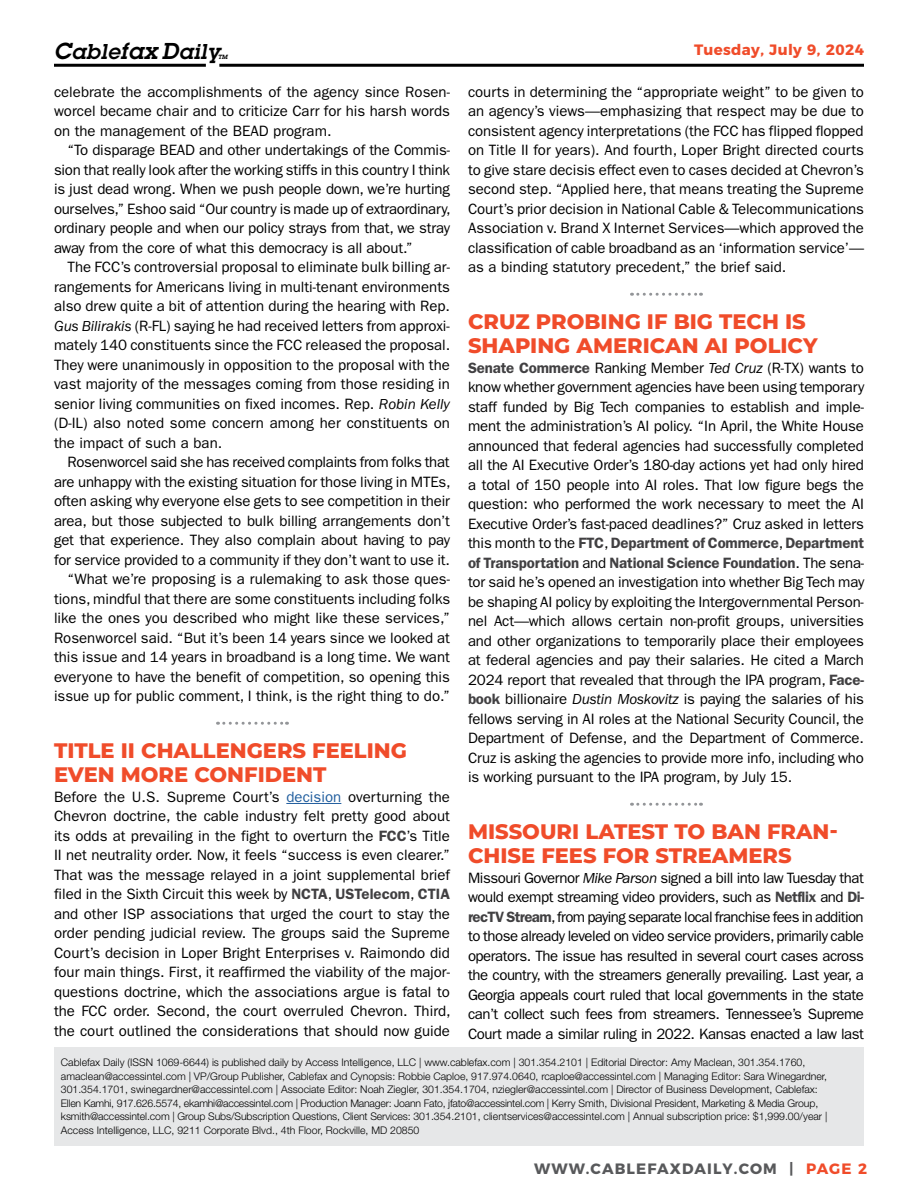
<style>
.page{position:relative;width:918px;height:1188px;background:#fff}
.page>*{position:absolute;margin:0;border:0;box-sizing:border-box;transform-origin:0 0}
.t1{font:800 21px/24px "Montserrat";color:#f04c2a}
.t2{font:italic 600 21px "Lubalin Graph Std";letter-spacing:.03em;color:#000}
.t3{font:15px/19.5px "ITC Franklin Gothic Std";letter-spacing:-.005em;color:#000;text-align:justify}
.t4{font:700 15px "Montserrat";letter-spacing:.075em;color:#58595b}
.t5{font:700 15px "Montserrat";letter-spacing:.025em;color:#f04c2a}
.t6{font:300 10.5px/13.5px "Helvetica Neue LT Std";color:#000}
.t7{font:italic 600 6px "Lubalin Graph Std";color:#000}
.s1{font-size:22.5px}
.s2{font-style:italic}
.s3{color:#215e9e}
.s4{font-weight:600;color:#414042}
.s5{color:#f04c2a}
</style>
<div class="page">
<div style="left:54px;top:1047px;width:810px;height:98px;background:#e6e7e8"></div>
<hr style="left:219px;top:64px;width:645px;height:3px;background:#000">
<hr style="left:54px;top:64px;width:152px;height:3px;background:#000">
<svg style="left:218px;top:722px;width:69px;height:3px"></svg>
<hr style="left:286px;top:803px;width:55px;height:1px;background:#215e9e">
<svg style="left:632px;top:293px;width:69px;height:3px"></svg>
<svg style="left:632px;top:803px;width:69px;height:3px"></svg>
<h1 class="t2" style="left:54px;top:38px;width:167px"><span class="s1">C</span>able<span class="s1">fax D</span>aily</h1>
<p class="t7" style="left:218px;top:53px;width:11px">TM</p>
<p class="t5" style="left:694px;top:38px;width:171px">Tuesday, July 9, 2024</p>
<p class="t3" style="left:54px;top:82px;width:398px">celebrate the accomplishments of the agency since Rosen&shy;worcel became chair and to criticize Carr for his harsh words on the management of the BEAD program.</p>
<p class="t3" style="left:54px;top:141px;width:398px;text-indent:14px">“To disparage BEAD and other undertakings of the Commis&shy;sion that really look after the working stiffs in this country I think is just dead wrong. When we push people down, we’re hurting ourselves,” Eshoo said “Our country is made up of extraordinary, ordinary people and when our policy strays from that, we stray away from the core of what this democracy is all about.”</p>
<p class="t3" style="left:54px;top:258px;width:398px;text-indent:14px">The FCC’s controversial proposal to eliminate bulk billing ar&shy;rangements for Americans living in multi-tenant environments also drew quite a bit of attention during the hearing with Rep.<br><span class="s2">Gus Bilirakis</span> (R-FL) saying he had received letters from approxi&shy;mately 140 constituents since the FCC released the proposal.<br>They were unanimously in opposition to the proposal with the vast majority of the messages coming from those residing in senior living communities on fixed incomes. Rep. <span class="s2">Robin Kelly </span>(D-IL) also noted some concern among her constituents on the impact of such a ban.</p>
<p class="t3" style="left:54px;top:453px;width:398px;text-align:right">Rosenworcel said she has received complaints from folks that are unhappy with the existing situation for those living in MTEs, often asking why everyone else gets to see competition in their area, but those subjected to bulk billing arrangements don’t get that experience. They also complain about having to pay for service provided to a community if they don’t want to use it. “What we’re proposing is a rulemaking to ask those ques&shy;tions, mindful that there are some constituents including folks like the ones you described who might like these services,” Rosenworcel said. “But it’s been 14 years since we looked at this issue and 14 years in broadband is a long time. We want everyone to have the benefit of competition, so opening this issue up for public comment, I think, is the right thing to do.”</p>
<h1 class="t1" style="left:54px;top:738px;width:355px">TITLE II CHALLENGERS FEELING<br>EVEN MORE CONFIDENT</h1>
<p class="t3" style="left:54px;top:787px;width:398px">Before the U.S. Supreme Court’s <span class="s3">decision</span> overturning the Chevron doctrine, the cable industry felt pretty good about its odds at prevailing in the fight to overturn the <span class="s4">FCC</span>’s Title II net neutrality order. Now, it feels “success is even clearer.” That was the message relayed in a joint supplemental brief filed in the Sixth Circuit this week by <span class="s4">NCTA</span>, <span class="s4">USTelecom</span>, <span class="s4">CTIA </span>and other ISP associations that urged the court to stay the order pending judicial review. The groups said the Supreme Court’s decision in Loper Bright Enterprises v. Raimondo did four main things. First, it reaffirmed the viability of the major&shy;questions doctrine, which the associations argue is fatal to the FCC order. Second, the court overruled Chevron. Third, the court outlined the considerations that should now guide</p>
<p class="t3" style="left:468px;top:82px;width:398px">courts in determining the “appropriate weight” to be given to an agency’s views—emphasizing that respect may be due to consistent agency interpretations (the FCC has flipped flopped on Title II for years). And fourth, Loper Bright directed courts to give stare decisis effect even to cases decided at Chevron’s second step. “Applied here, that means treating the Supreme Court’s prior decision in National Cable &amp; Telecommunications Association v. Brand X Internet Services—which approved the classification of cable broadband as an ‘information service’— as a binding statutory precedent,” the brief said.</p>
<h1 class="t1" style="left:468px;top:309px;width:351px">CRUZ PROBING IF BIG TECH IS<br>SHAPING AMERICAN AI POLICY</h1>
<p class="t3" style="left:468px;top:358px;width:398px"><span class="s4">Senate Commerce</span> Ranking Member <span class="s2">Ted Cruz</span> (R-TX) wants to know whether government agencies have been using temporary staff funded by Big Tech companies to establish and imple&shy;ment the administration’s AI policy. “In April, the White House announced that federal agencies had successfully completed all the AI Executive Order’s 180-day actions yet had only hired a total of 150 people into AI roles. That low figure begs the question: who performed the work necessary to meet the AI Executive Order’s fast-paced deadlines?” Cruz asked in letters this month to the <span class="s4">FTC</span>, <span class="s4">Department of Commerce</span>, <span class="s4">Department of Transportation</span> and <span class="s4">National Science Foundation</span>. The sena&shy;tor said he’s opened an investigation into whether Big Tech may be shaping AI policy by exploiting the Intergovernmental Person&shy;nel Act—which allows certain non-profit groups, universities and other organizations to temporarily place their employees at federal agencies and pay their salaries. He cited a March 2024 report that revealed that through the IPA program, <span class="s4">Face&shy;book</span> billionaire <span class="s2">Dustin Moskovitz</span> is paying the salaries of his fellows serving in AI roles at the National Security Council, the Department of Defense, and the Department of Commerce.<br>Cruz is asking the agencies to provide more info, including who is working pursuant to the IPA program, by July 15.</p>
<h1 class="t1" style="left:468px;top:819px;width:372px">MISSOURI LATEST TO BAN FRAN-<br>CHISE FEES FOR STREAMERS</h1>
<p class="t3" style="left:468px;top:868px;width:398px">Missouri Governor <span class="s2">Mike Parson</span> signed a bill into law Tuesday that would exempt streaming video providers, such as <span class="s4">Netflix</span> and <span class="s4">Di&shy;recTV Stream</span>, from paying separate local franchise fees in addition to those already leveled on video service providers, primarily cable operators. The issue has resulted in several court cases across the country, with the streamers generally prevailing. Last year, a Georgia appeals court ruled that local governments in the state can’t collect such fees from streamers. Tennessee’s Supreme Court made a similar ruling in 2022. Kansas enacted a law last</p>
<p class="t6" style="left:61px;top:1055px;width:768px">Cablefax Daily (ISSN 1069-6644) is published daily by Access Intelligence, LLC | www.cablefax.com | 301.354.2101 | Editorial Director: Amy Maclean, 301.354.1760, amaclean@accessintel.com | VP/Group Publisher, Cablefax and Cynopsis: Robbie Caploe, 917.974.0640, rcaploe@accessintel.com | Managing Editor: Sara Winegardner, 301.354.1701, swinegardner@accessintel.com | Associate Editor: Noah Ziegler, 301.354.1704, nziegler@accessintel.com | Director of Business Development, Cablefax:<br>Ellen Kamhi, 917.626.5574, ekamhi@accessintel.com | Production Manager: Joann Fato, jfato@accessintel.com | Kerry Smith, Divisional President, Marketing &amp; Media Group, ksmith@accessintel.com | Group Subs/Subscription Questions, Client Services: 301.354.2101, clientservices@accessintel.com | Annual subscription price: $1,999.00/year | Access Intelligence, LLC, 9211 Corporate Blvd., 4th Floor, Rockville, MD 20850</p>
<p class="t4" style="left:534px;top:1156px;width:335px">WWW.CABLEFAXDAILY.COM | <span class="s5">PAGE 2</span></p>
</div>
